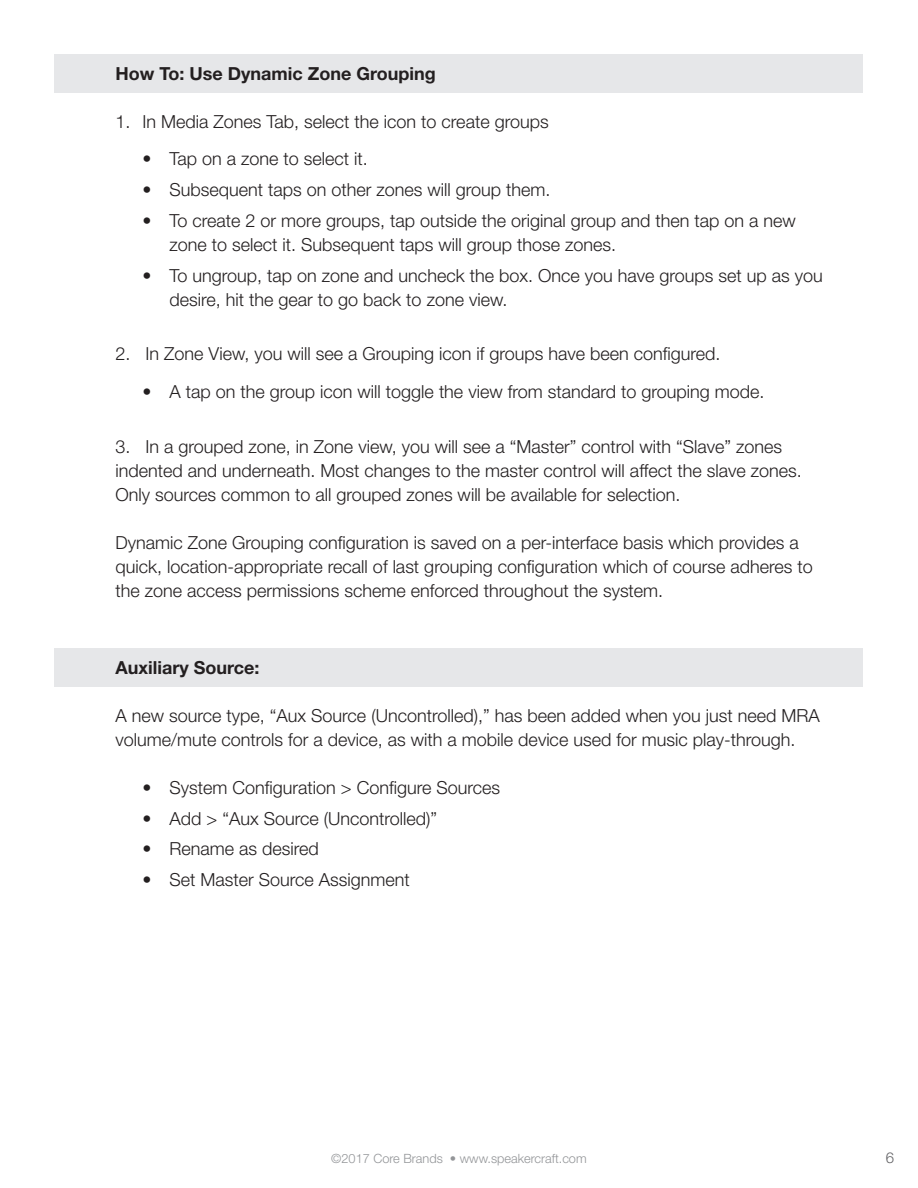
<style>
.page{position:relative;width:918px;height:1188px;background:#fff}
.page>*{position:absolute;margin:0;border:0;box-sizing:border-box;transform-origin:0 0}
.bullets_NEW{font:300 18px/24px "Helvetica Neue LT Std";color:#231f20}
.t1{font:700 18px "Helvetica Neue LT Std";color:#231f20}
.t2{font:300 15px "Helvetica Neue LT Std";color:#636366}
.t3{font:300 12.75px "Helvetica Neue LT Std";color:#939598}
</style>
<div class="page">
<div style="left:55px;top:54px;width:808px;height:38px;background:#e6e7e9"></div>
<div style="left:55px;top:648px;width:808px;height:38px;background:#e6e7e9"></div>
<p class="t1" style="left:116px;top:62px;width:322px">How To: Use Dynamic Zone Grouping</p>
<p class="bullets_NEW" style="left:116px;top:109px;width:435px">1. In Media Zones Tab, select the icon to create groups</p>
<p class="bullets_NEW" style="left:143px;top:147px;width:227px">• Tap on a zone to select it.</p>
<p class="bullets_NEW" style="left:143px;top:177px;width:410px">• Subsequent taps on other zones will group them.</p>
<p class="bullets_NEW" style="left:170px;top:208px;width:628px;text-indent:-27px">• To create 2 or more groups, tap outside the original group and then tap on a new zone to select it. Subsequent taps will group those zones.</p>
<p class="bullets_NEW" style="left:170px;top:263px;width:655px;text-indent:-27px">• To ungroup, tap on zone and uncheck the box. Once you have groups set up as you desire, hit the gear to go back to zone view.</p>
<p class="bullets_NEW" style="left:116px;top:342px;width:607px">2. In Zone View, you will see a Grouping icon if groups have been configured.</p>
<p class="bullets_NEW" style="left:143px;top:379px;width:623px">• A tap on the group icon will toggle the view from standard to grouping mode.</p>
<p class="bullets_NEW" style="left:116px;top:434px;width:688px">3. In a grouped zone, in Zone view, you will see a “Master” control with “Slave” zones indented and underneath. Most changes to the master control will affect the slave zones.<br>Only sources common to all grouped zones will be available for selection.</p>
<p class="bullets_NEW" style="left:116px;top:530px;width:699px">Dynamic Zone Grouping configuration is saved on a per-interface basis which provides a quick, location-appropriate recall of last grouping configuration which of course adheres to the zone access permissions scheme enforced throughout the system.</p>
<p class="t1" style="left:116px;top:656px;width:145px">Auxiliary Source:</p>
<p class="bullets_NEW" style="left:116px;top:703px;width:706px">A new source type, “Aux Source (Uncontrolled),” has been added when you just need MRA volume/mute controls for a device, as with a mobile device used for music play-through.</p>
<p class="bullets_NEW" style="left:143px;top:775px;width:359px">• System Configuration &gt; Configure Sources</p>
<p class="bullets_NEW" style="left:143px;top:806px;width:296px">• Add &gt; “Aux Source (Uncontrolled)”</p>
<p class="bullets_NEW" style="left:143px;top:837px;width:178px">• Rename as desired</p>
<p class="bullets_NEW" style="left:143px;top:867px;width:269px">• Set Master Source Assignment</p>
<p class="t3" style="left:331px;top:1150px;width:257px">©2017 Core Brands • www.speakercraft.com</p>
<p class="t2" style="left:886px;top:1148px;width:10px">6</p>
</div>
